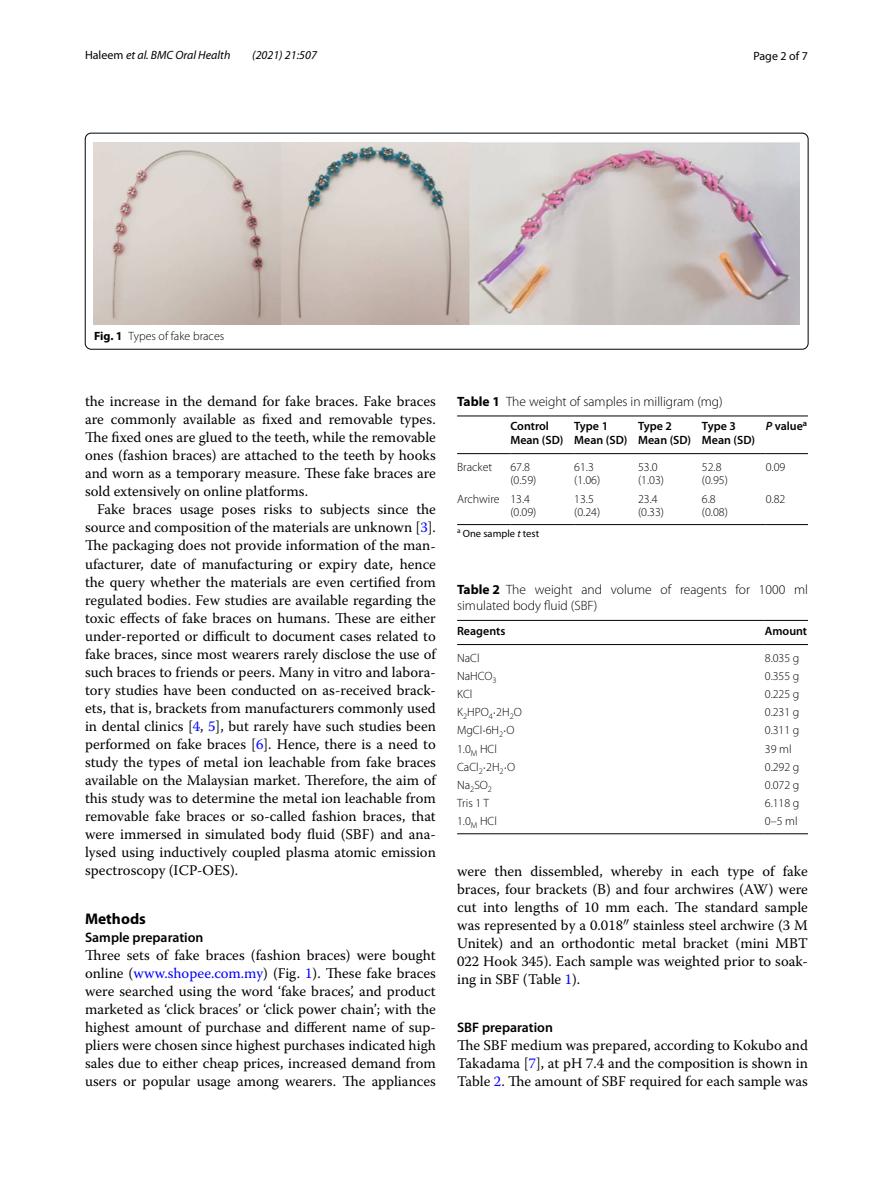
<style>
.page{position:relative;width:893px;height:1187px;background:#fff}
.page>*{position:absolute;margin:0;border:0;box-sizing:border-box;transform-origin:0 0}
.t1{font:700 15.45px "Myriad Pro";color:#000}
.t2{font:14.7px/18px "Warnock Pro";color:#000;text-align:justify}
.t3{font:600 13.8px "Myriad Pro";color:#000}
.t4{font:300 13.5px/16.5px "Myriad Pro";color:#000}
.t5{font:300 12px/13.5px "Myriad Pro";color:#000}
.t6{font:600 12px/13.5px "Myriad Pro";color:#000}
.t7{font:italic 12px "Myriad Pro";color:#000}
.t8{font:12px "Myriad Pro";color:#000}
.t9{font:10.5px "Myriad Pro";color:#000}
.s1{font-style:normal}
.s2{font-weight:700}
.s3{color:#00f}
.s4{font-style:italic}
.s5{font-family:"MTSY";font-weight:400}
</style>
<div class="page">
<img style="left:94px;top:142px;width:706px;height:182px">
<div style="left:85px;top:133px;width:723px;height:216px;border:1px solid #000;border-radius:6px"></div>
<hr style="left:457px;top:415px;width:53px;height:1px;background:#000">
<hr style="left:457px;top:453px;width:53px;height:1px;background:#000">
<hr style="left:510px;top:415px;width:64px;height:1px;background:#000">
<hr style="left:510px;top:453px;width:64px;height:1px;background:#000">
<hr style="left:574px;top:415px;width:64px;height:1px;background:#000">
<hr style="left:574px;top:453px;width:64px;height:1px;background:#000">
<hr style="left:638px;top:415px;width:64px;height:1px;background:#000">
<hr style="left:638px;top:453px;width:64px;height:1px;background:#000">
<hr style="left:702px;top:415px;width:64px;height:1px;background:#000">
<hr style="left:702px;top:453px;width:64px;height:1px;background:#000">
<hr style="left:766px;top:415px;width:42px;height:1px;background:#000">
<hr style="left:766px;top:453px;width:42px;height:1px;background:#000">
<hr style="left:457px;top:524px;width:53px;height:1px;background:#000">
<hr style="left:510px;top:524px;width:64px;height:1px;background:#000">
<hr style="left:574px;top:524px;width:64px;height:1px;background:#000">
<hr style="left:638px;top:524px;width:64px;height:1px;background:#000">
<hr style="left:702px;top:524px;width:64px;height:1px;background:#000">
<hr style="left:766px;top:524px;width:42px;height:1px;background:#000">
<hr style="left:457px;top:620px;width:308px;height:1px;background:#000">
<hr style="left:457px;top:644px;width:308px;height:1px;background:#000">
<hr style="left:765px;top:620px;width:43px;height:1px;background:#000">
<hr style="left:765px;top:644px;width:43px;height:1px;background:#000">
<hr style="left:457px;top:833px;width:308px;height:1px;background:#000">
<hr style="left:765px;top:833px;width:43px;height:1px;background:#000">
<p class="t7" style="left:85px;top:48px;width:147px"><span class="s1">Haleem</span> et al. BMC Oral Health</p>
<p class="t7" style="left:252px;top:48px;width:66px">(2021) 21:507</p>
<p class="t8" style="left:753px;top:48px;width:56px">Page 2 of 7</p>
<p class="t5" style="left:94px;top:329px;width:132px"><span class="s2">Fig. 1</span> Types of fake braces</p>
<p class="t2" style="left:85px;top:392px;width:352px">the increase in the demand for fake braces. Fake braces are commonly available as fixed and removable types.<br>The fixed ones are glued to the teeth, while the removable ones (fashion braces) are attached to the teeth by hooks and worn as a temporary measure. These fake braces are sold extensively on online platforms.</p>
<p class="t2" style="left:85px;top:500px;width:352px;text-indent:12px">Fake braces usage poses risks to subjects since the source and composition of the materials are unknown [<span class="s3">3</span>].<br>The packaging does not provide information of the man&shy;ufacturer, date of manufacturing or expiry date, hence the query whether the materials are even certified from regulated bodies. Few studies are available regarding the toxic effects of fake braces on humans. These are either under-reported or difficult to document cases related to fake braces, since most wearers rarely disclose the use of such braces to friends or peers. Many in vitro and labora&shy;tory studies have been conducted on as-received brack&shy;ets, that is, brackets from manufacturers commonly used in dental clinics [<span class="s3">4</span>, <span class="s3">5</span>], but rarely have such studies been performed on fake braces [<span class="s3">6</span>]. Hence, there is a need to study the types of metal ion leachable from fake braces available on the Malaysian market. Therefore, the aim of this study was to determine the metal ion leachable from removable fake braces or so-called fashion braces, that were immersed in simulated body fluid (SBF) and ana&shy;lysed using inductively coupled plasma atomic emission spectroscopy (ICP-OES).</p>
<p class="t1" style="left:85px;top:908px;width:62px">Methods</p>
<p class="t3" style="left:85px;top:928px;width:120px">Sample preparation</p>
<p class="t2" style="left:85px;top:945px;width:352px">Three sets of fake braces (fashion braces) were bought online (<span class="s3">www.shopee.com.my</span>) (Fig. <span class="s3">1</span>). These fake braces were searched using the word ‘fake braces’, and product marketed as ‘click braces’ or ‘click power chain’; with the highest amount of purchase and different name of sup&shy;pliers were chosen since highest purchases indicated high sales due to either cheap prices, increased demand from users or popular usage among wearers. The appliances</p>
<p class="t4" style="left:457px;top:393px;width:267px"><span class="s2">Table 1</span> The weight of samples in milligram (mg)</p>
<p class="t6" style="left:510px;top:419px;width:55px">Control<br>Mean (SD)</p>
<p class="t6" style="left:574px;top:419px;width:55px">Type 1<br>Mean (SD)</p>
<p class="t6" style="left:638px;top:419px;width:55px">Type 2<br>Mean (SD)</p>
<p class="t6" style="left:702px;top:419px;width:55px">Type 3<br>Mean (SD)</p>
<p class="t6" style="left:766px;top:419px;width:43px"><span class="s4">P</span> value<sup>a</sup></p>
<p class="t5" style="left:457px;top:460px;width:37px">Bracket</p>
<p class="t5" style="left:510px;top:460px;width:28px">67.8 (0.59)</p>
<p class="t5" style="left:574px;top:460px;width:28px">61.3 (1.06)</p>
<p class="t5" style="left:638px;top:460px;width:28px">53.0 (1.03)</p>
<p class="t5" style="left:702px;top:460px;width:28px">52.8 (0.95)</p>
<p class="t5" style="left:766px;top:460px;width:21px">0.09</p>
<p class="t5" style="left:510px;top:492px;width:28px;text-indent:-53px">Archwire 13.4 (0.09)</p>
<p class="t5" style="left:574px;top:492px;width:28px">13.5 (0.24)</p>
<p class="t5" style="left:638px;top:492px;width:28px">23.4 (0.33)</p>
<p class="t5" style="left:702px;top:492px;width:28px">6.8 (0.08)</p>
<p class="t5" style="left:766px;top:492px;width:21px">0.82</p>
<p class="t9" style="left:457px;top:527px;width:84px"><sup>a</sup> One sample <span class="s4">t</span> test</p>
<p class="t4" style="left:457px;top:581px;width:352px"><span class="s2">Table 2</span> The weight and volume of reagents for 1000 ml simulated body fluid (SBF)</p>
<p class="t6" style="left:457px;top:623px;width:50px">Reagents</p>
<p class="t6" style="left:765px;top:623px;width:44px">Amount</p>
<p class="t5" style="left:457px;top:651px;width:24px">NaCl</p>
<p class="t5" style="left:765px;top:651px;width:36px">8.035 g</p>
<p class="t5" style="left:457px;top:669px;width:41px">NaHCO<sub>3</sub></p>
<p class="t5" style="left:765px;top:669px;width:36px">0.355 g</p>
<p class="t5" style="left:457px;top:687px;width:17px">KCl</p>
<p class="t5" style="left:765px;top:687px;width:36px">0.225 g</p>
<p class="t5" style="left:457px;top:705px;width:66px">K<sub>2</sub>HPO<sub>4</sub><span class="s5">·</span>2H<sub>2</sub>O</p>
<p class="t5" style="left:765px;top:705px;width:36px">0.231 g</p>
<p class="t5" style="left:457px;top:723px;width:59px">MgCl<span class="s5">·</span>6H<sub>2</sub><span class="s5">·</span>O</p>
<p class="t5" style="left:765px;top:723px;width:36px">0.311 g</p>
<p class="t5" style="left:457px;top:742px;width:41px">1.0<sub>M</sub> HCl</p>
<p class="t5" style="left:765px;top:742px;width:28px">39 ml</p>
<p class="t5" style="left:457px;top:760px;width:59px">CaCl<sub>2</sub><span class="s5">·</span>2H<sub>2</sub><span class="s5">·</span>O</p>
<p class="t5" style="left:765px;top:760px;width:36px">0.292 g</p>
<p class="t5" style="left:457px;top:778px;width:36px">Na<sub>2</sub>SO<sub>2</sub></p>
<p class="t5" style="left:765px;top:778px;width:36px">0.072 g</p>
<p class="t5" style="left:457px;top:796px;width:33px">Tris 1 T</p>
<p class="t5" style="left:765px;top:796px;width:36px">6.118 g</p>
<p class="t5" style="left:457px;top:814px;width:41px">1.0<sub>M</sub> HCl</p>
<p class="t5" style="left:765px;top:814px;width:34px">0–5 ml</p>
<p class="t2" style="left:457px;top:861px;width:352px">were then dissembled, whereby in each type of fake braces, four brackets (B) and four archwires (AW) were cut into lengths of 10 mm each. The standard sample was represented by a 0.018 stainless steel archwire (3 M Unitek) and an orthodontic metal bracket (mini MBT 022 Hook 345). Each sample was weighted prior to soak&shy;ing in SBF (Table <span class="s3">1</span>).</p>
<p class="t3" style="left:457px;top:1018px;width:97px">SBF preparation</p>
<p class="t2" style="left:457px;top:1035px;width:352px">The SBF medium was prepared, according to Kokubo and Takadama [<span class="s3">7</span>], at pH 7.4 and the composition is shown in Table <span class="s3">2</span>. The amount of SBF required for each sample was</p>
</div>
